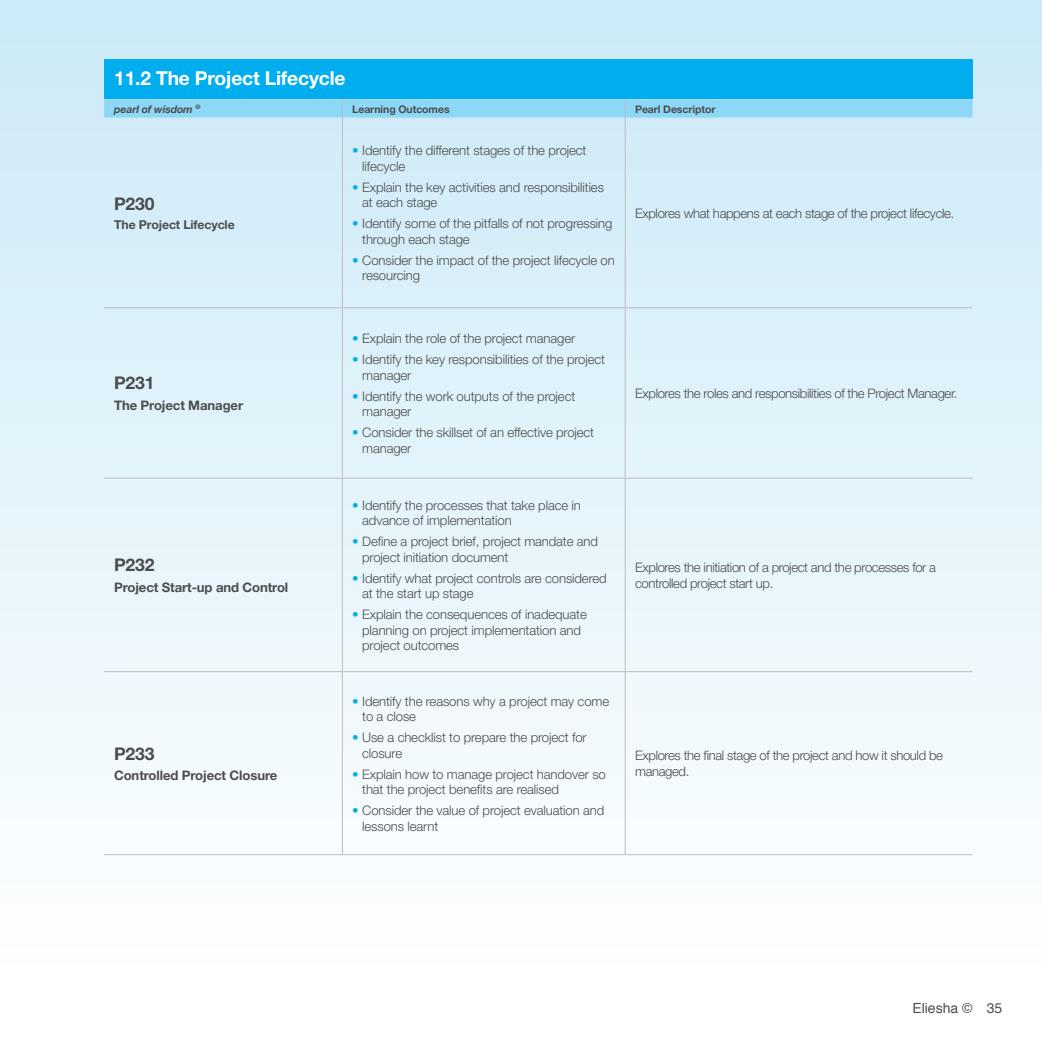
<style>
.page{position:relative;width:1042px;height:1042px;background:#fff}
.page>*{position:absolute;margin:0;border:0;box-sizing:border-box;transform-origin:0 0}
.t1{font:700 19.25px "Helvetica Neue";letter-spacing:-.01em;color:#fff}
.t2{font:700 17.5px "Helvetica Neue";letter-spacing:-.01em;color:#4b4c4d}
.t3{font:14px "Helvetica";color:#4b4c4d}
.t4{font:300 13.12px/15.8px "Helvetica Neue";letter-spacing:-.01em;color:#4b4c4d}
.t5{font:300 13.12px/15.8px "Helvetica Neue";letter-spacing:-.03em;color:#4b4c4d}
.t6{font:700 13.12px "Helvetica Neue";letter-spacing:-.01em;color:#4b4c4d}
.t7{font:700 12.25px "Helvetica Neue";letter-spacing:-.01em;color:#4b4c4d}
.t8{font:700 10.5px "Helvetica Neue";letter-spacing:-.01em;color:#4b4c4d}
.t9{font:italic 700 10.5px "Helvetica Neue";letter-spacing:-.01em;color:#4b4c4d}
.s1{color:#00aeef}
</style>
<div class="page">
<div style="left:0;top:0;width:1042px;height:1042px;background:linear-gradient(to bottom,#cae9f7,#fff)"></div>
<div style="left:104px;top:60px;width:868px;height:39px;background:#00aeef"></div>
<hr style="left:625px;top:671px;width:347px;height:1px;background:#bcbdc0">
<hr style="left:104px;top:307px;width:238px;height:1px;background:#bcbdc0">
<hr style="left:342px;top:307px;width:283px;height:1px;background:#bcbdc0">
<hr style="left:625px;top:307px;width:347px;height:1px;background:#bcbdc0">
<hr style="left:625px;top:478px;width:347px;height:1px;background:#bcbdc0">
<svg style="left:104px;top:99px;width:868px;height:19px;background:#90d7f6"></svg>
<hr style="left:342px;top:118px;width:1px;height:189px;background:#bcbdc0">
<hr style="left:625px;top:118px;width:1px;height:189px;background:#bcbdc0">
<hr style="left:342px;top:308px;width:1px;height:170px;background:#bcbdc0">
<hr style="left:625px;top:308px;width:1px;height:170px;background:#bcbdc0">
<hr style="left:625px;top:478px;width:1px;height:193px;background:#bcbdc0">
<hr style="left:342px;top:672px;width:1px;height:182px;background:#bcbdc0">
<hr style="left:625px;top:672px;width:1px;height:182px;background:#bcbdc0">
<hr style="left:104px;top:478px;width:238px;height:1px;background:#bcbdc0">
<hr style="left:342px;top:478px;width:1px;height:193px;background:#bcbdc0">
<hr style="left:342px;top:478px;width:283px;height:1px;background:#bcbdc0">
<hr style="left:104px;top:671px;width:238px;height:1px;background:#bcbdc0">
<hr style="left:342px;top:671px;width:283px;height:1px;background:#bcbdc0">
<hr style="left:104px;top:854px;width:238px;height:1px;background:#bcbdc0">
<hr style="left:342px;top:854px;width:283px;height:1px;background:#bcbdc0">
<hr style="left:625px;top:854px;width:347px;height:1px;background:#bcbdc0">
<h1 class="t1" style="left:114px;top:66px;width:233px">11.2 The Project Lifecycle</h1>
<p class="t9" style="left:114px;top:102px;width:88px">pearl of wisdom <sup>®</sup></p>
<p class="t8" style="left:352px;top:102px;width:99px">Learning Outcomes</p>
<p class="t8" style="left:635px;top:102px;width:82px">Pearl Descriptor</p>
<h2 class="t2" style="left:114px;top:193px;width:42px">P230</h2>
<p class="t7" style="left:114px;top:217px;width:122px">The Project Lifecycle</p>
<h2 class="t2" style="left:114px;top:372px;width:42px">P231</h2>
<p class="t6" style="left:114px;top:397px;width:130px">The Project Manager</p>
<h2 class="t2" style="left:114px;top:554px;width:42px">P232</h2>
<p class="t6" style="left:114px;top:579px;width:176px">Project Start-up and Control</p>
<h2 class="t2" style="left:114px;top:742px;width:42px">P233</h2>
<p class="t6" style="left:114px;top:767px;width:165px">Controlled Project Closure</p>
<p class="t4" style="left:362px;top:142px;width:226px;text-indent:-10px"><span class="s1">•</span> Identify the different stages of the project lifecycle</p>
<p class="t4" style="left:362px;top:179px;width:243px;text-indent:-10px"><span class="s1">•</span> Explain the key activities and responsibilities at each stage</p>
<p class="t4" style="left:362px;top:215px;width:252px;text-indent:-10px"><span class="s1">•</span> Identify some of the pitfalls of not progressing through each stage</p>
<p class="t4" style="left:362px;top:252px;width:254px;text-indent:-10px"><span class="s1">•</span> Consider the impact of the project lifecycle on resourcing</p>
<p class="t4" style="left:352px;top:330px;width:224px"><span class="s1">•</span> Explain the role of the project manager</p>
<p class="t4" style="left:362px;top:351px;width:244px;text-indent:-10px"><span class="s1">•</span> Identify the key responsibilities of the project manager</p>
<p class="t4" style="left:362px;top:388px;width:215px;text-indent:-10px"><span class="s1">•</span> Identify the work outputs of the project manager</p>
<p class="t4" style="left:362px;top:424px;width:233px;text-indent:-10px"><span class="s1">•</span> Consider the skillset of an effective project manager</p>
<p class="t4" style="left:362px;top:497px;width:220px;text-indent:-10px"><span class="s1">•</span> Identify the processes that take place in advance of implementation</p>
<p class="t4" style="left:362px;top:533px;width:237px;text-indent:-10px"><span class="s1">•</span> Define a project brief, project mandate and project initiation document</p>
<p class="t4" style="left:362px;top:570px;width:246px;text-indent:-10px"><span class="s1">•</span> Identify what project controls are considered at the start up stage</p>
<p class="t4" style="left:362px;top:606px;width:226px;text-indent:-10px"><span class="s1">•</span> Explain the consequences of inadequate planning on project implementation and project outcomes</p>
<p class="t4" style="left:362px;top:693px;width:248px;text-indent:-10px"><span class="s1">•</span> Identify the reasons why a project may come to a close</p>
<p class="t4" style="left:362px;top:729px;width:226px;text-indent:-10px"><span class="s1">•</span> Use a checklist to prepare the project for closure</p>
<p class="t4" style="left:362px;top:766px;width:245px;text-indent:-10px"><span class="s1">•</span> Explain how to manage project handover so that the project benefits are realised</p>
<p class="t4" style="left:362px;top:802px;width:244px;text-indent:-10px"><span class="s1">•</span> Consider the value of project evaluation and lessons learnt</p>
<p class="t5" style="left:635px;top:205px;width:321px">Explores what happens at each stage of the project lifecycle.</p>
<p class="t5" style="left:635px;top:385px;width:324px">Explores the roles and responsibilities of the Project Manager.</p>
<p class="t5" style="left:635px;top:559px;width:302px">Explores the initiation of a project and the processes for a controlled project start up.</p>
<p class="t5" style="left:635px;top:747px;width:309px">Explores the final stage of the project and how it should be managed.</p>
<p class="t3" style="left:912px;top:997px;width:62px">Eliesha ©</p>
<p class="t3" style="left:986px;top:997px;width:17px">35</p>
</div>
